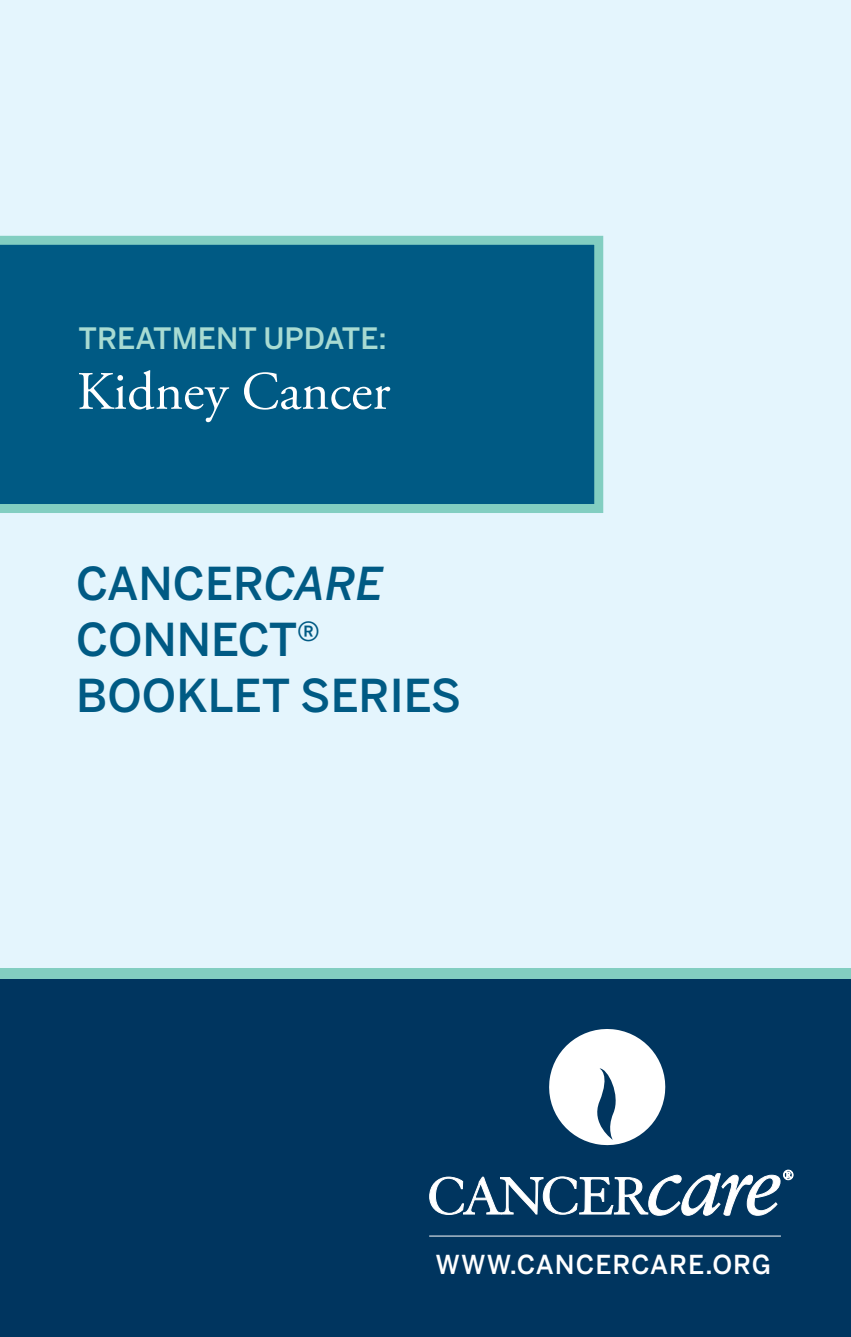
<style>
.page{position:relative;width:851px;height:1337px;background:#fff}
.page>*{position:absolute;margin:0;border:0;box-sizing:border-box;transform-origin:0 0}
.t1{font:54px "Adobe Garamond Pro";color:#fff}
.t2{font:500 45px/55.8px "Benton Sans";color:#005a84}
.t3{font:500 29.25px "Benton Sans";color:#a8dbd2}
.t4{font:500 25.88px "Benton Sans";letter-spacing:.04em;color:#fff}
.s1{font-style:italic}
</style>
<div class="page">
<div style="left:0;top:951px;width:850px;height:385px;background:#00355f"></div>
<div style="left:0;top:0;width:850px;height:967px;background:#e4f5fd"></div>
<svg style="left:549px;top:1029px;width:117px;height:117px"></svg>
<svg style="left:429px;top:1170px;width:364px;height:45px"></svg>
<hr style="left:429px;top:1235px;width:351px;height:1px;background:#fff">
<div style="left:0;top:967px;width:850px;height:11px;background:#82cec1"></div>
<svg style="left:0;top:236px;width:603px;height:277px;background:#0a6388"></svg>
<p class="t3" style="left:78px;top:321px;width:310px">TREATMENT UPDATE:</p>
<p class="t1" style="left:77px;top:359px;width:315px">Kidney Cancer</p>
<p class="t2" style="left:76px;top:555px;width:386px">CANCER<span class="s1">CARE<br></span>CONNECT<sup>®<br></sup>BOOKLET SERIES</p>
<p class="t4" style="left:435px;top:1249px;width:337px">WWW.CANCERCARE.ORG</p>
</div>
